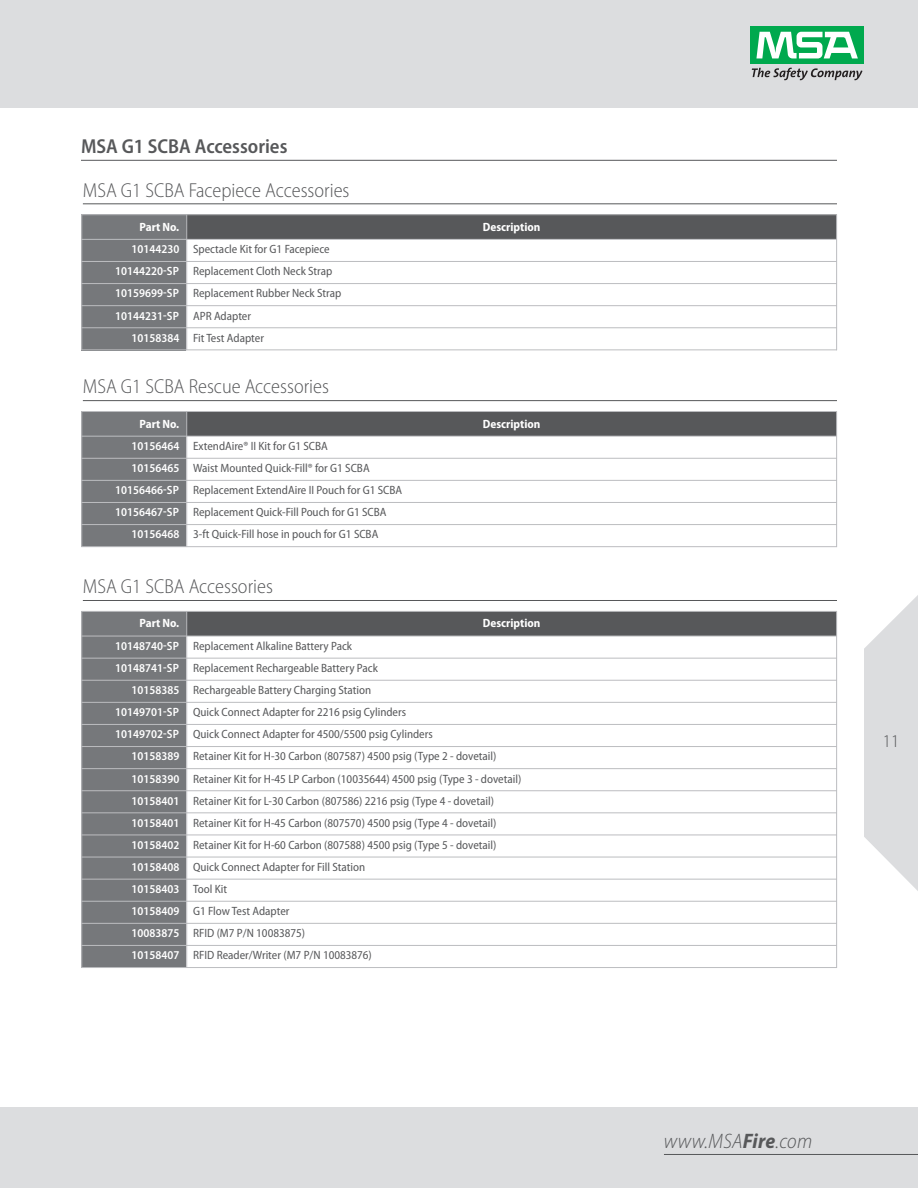
<style>
.page{position:relative;width:918px;height:1188px;background:#fff}
.page>*{position:absolute;margin:0;border:0;box-sizing:border-box;transform-origin:0 0}
.t1{font:italic 300 semi-condensed 21px "Myriad Pro";letter-spacing:.01em;color:#57585a}
.t2{font:300 semi-condensed 20.25px "Myriad Pro";color:#57585a}
.t3{font:600 semi-condensed 20.25px "Myriad Pro";color:#57585a}
.t4{font:300 semi-condensed 18px "Myriad Pro";color:#57585a}
.t5{font:semi-condensed 12px "Myriad Pro";color:#57585a}
.t6{font:700 semi-condensed 12px "Myriad Pro";color:#fff}
.t7{font:600 semi-condensed 12px "Myriad Pro";color:#fff}
.s1{font-weight:600;color:#fff}
.s2{font-weight:400;color:#57585a}
.s3{font-weight:700}
</style>
<div class="page">
<div style="left:1px;top:1107px;width:917px;height:81px;background:#dcdddf"></div>
<div style="left:0;top:0;width:918px;height:108px;background:#dcdddf"></div>
<div style="left:751px;top:26px;width:113px;height:38px;background:#00a94e"></div>
<svg style="left:756px;top:32px;width:102px;height:26px"></svg>
<svg style="left:752px;top:68px;width:111px;height:12px"></svg>
<svg style="left:864px;top:595px;width:54px;height:296px"></svg>
<hr style="left:664px;top:1154px;width:254px;height:1px;background:#57585a">
<hr style="left:0;top:1107px;width:1px;height:81px;background:#dcdddf">
<div style="left:81px;top:214px;width:106px;height:25px;background:#76787b"></div>
<div style="left:187px;top:214px;width:650px;height:25px;background:#57585a"></div>
<div style="left:81px;top:239px;width:106px;height:22px;background:#76787b"></div>
<div style="left:81px;top:261px;width:106px;height:23px;background:#76787b"></div>
<div style="left:81px;top:284px;width:106px;height:22px;background:#76787b"></div>
<div style="left:81px;top:306px;width:106px;height:22px;background:#76787b"></div>
<div style="left:81px;top:328px;width:106px;height:22px;background:#76787b"></div>
<hr style="left:81px;top:214px;width:1px;height:136px;background:#bcbdc0">
<hr style="left:186px;top:214px;width:1px;height:136px;background:#bcbdc0">
<hr style="left:836px;top:214px;width:1px;height:136px;background:#bcbdc0">
<hr style="left:81px;top:214px;width:756px;height:1px;background:#bcbdc0">
<hr style="left:81px;top:239px;width:756px;height:1px;background:#bcbdc0">
<hr style="left:81px;top:261px;width:756px;height:1px;background:#bcbdc0">
<hr style="left:81px;top:283px;width:756px;height:1px;background:#bcbdc0">
<hr style="left:81px;top:305px;width:756px;height:1px;background:#bcbdc0">
<hr style="left:81px;top:327px;width:756px;height:1px;background:#bcbdc0">
<hr style="left:81px;top:349px;width:756px;height:1px;background:#bcbdc0">
<hr style="left:81px;top:160px;width:756px;height:1px;background:#57585a">
<hr style="left:83px;top:203px;width:754px;height:1px;background:#57585a">
<div style="left:81px;top:411px;width:106px;height:25px;background:#76787b"></div>
<div style="left:187px;top:411px;width:650px;height:25px;background:#57585a"></div>
<div style="left:81px;top:436px;width:106px;height:22px;background:#76787b"></div>
<div style="left:81px;top:458px;width:106px;height:22px;background:#76787b"></div>
<div style="left:81px;top:480px;width:106px;height:22px;background:#76787b"></div>
<div style="left:81px;top:502px;width:106px;height:23px;background:#76787b"></div>
<div style="left:81px;top:525px;width:106px;height:22px;background:#76787b"></div>
<hr style="left:81px;top:411px;width:1px;height:136px;background:#bcbdc0">
<hr style="left:186px;top:411px;width:1px;height:136px;background:#bcbdc0">
<hr style="left:836px;top:411px;width:1px;height:136px;background:#bcbdc0">
<hr style="left:81px;top:411px;width:756px;height:1px;background:#bcbdc0">
<hr style="left:81px;top:436px;width:756px;height:1px;background:#bcbdc0">
<hr style="left:81px;top:458px;width:756px;height:1px;background:#bcbdc0">
<hr style="left:81px;top:480px;width:756px;height:1px;background:#bcbdc0">
<hr style="left:81px;top:502px;width:756px;height:1px;background:#bcbdc0">
<hr style="left:81px;top:524px;width:756px;height:1px;background:#bcbdc0">
<hr style="left:81px;top:546px;width:756px;height:1px;background:#bcbdc0">
<hr style="left:83px;top:400px;width:754px;height:1px;background:#57585a">
<div style="left:81px;top:611px;width:106px;height:25px;background:#76787b"></div>
<div style="left:187px;top:611px;width:650px;height:25px;background:#57585a"></div>
<div style="left:81px;top:636px;width:106px;height:22px;background:#76787b"></div>
<div style="left:81px;top:658px;width:106px;height:22px;background:#76787b"></div>
<div style="left:81px;top:680px;width:106px;height:22px;background:#76787b"></div>
<div style="left:81px;top:702px;width:106px;height:22px;background:#76787b"></div>
<div style="left:81px;top:724px;width:106px;height:23px;background:#76787b"></div>
<div style="left:81px;top:747px;width:106px;height:22px;background:#76787b"></div>
<div style="left:81px;top:769px;width:106px;height:22px;background:#76787b"></div>
<div style="left:81px;top:791px;width:106px;height:22px;background:#76787b"></div>
<div style="left:81px;top:813px;width:106px;height:22px;background:#76787b"></div>
<div style="left:81px;top:835px;width:106px;height:22px;background:#76787b"></div>
<div style="left:81px;top:857px;width:106px;height:22px;background:#76787b"></div>
<div style="left:81px;top:879px;width:106px;height:22px;background:#76787b"></div>
<div style="left:81px;top:901px;width:106px;height:22px;background:#76787b"></div>
<div style="left:81px;top:923px;width:106px;height:22px;background:#76787b"></div>
<div style="left:81px;top:945px;width:106px;height:23px;background:#76787b"></div>
<hr style="left:81px;top:611px;width:1px;height:357px;background:#bcbdc0">
<hr style="left:186px;top:611px;width:1px;height:357px;background:#bcbdc0">
<hr style="left:836px;top:611px;width:1px;height:357px;background:#bcbdc0">
<hr style="left:81px;top:611px;width:756px;height:1px;background:#bcbdc0">
<hr style="left:81px;top:636px;width:756px;height:1px;background:#bcbdc0">
<hr style="left:81px;top:658px;width:756px;height:1px;background:#bcbdc0">
<hr style="left:81px;top:680px;width:756px;height:1px;background:#bcbdc0">
<hr style="left:81px;top:702px;width:756px;height:1px;background:#bcbdc0">
<hr style="left:81px;top:724px;width:756px;height:1px;background:#bcbdc0">
<hr style="left:81px;top:746px;width:756px;height:1px;background:#bcbdc0">
<hr style="left:81px;top:768px;width:756px;height:1px;background:#bcbdc0">
<hr style="left:81px;top:790px;width:756px;height:1px;background:#bcbdc0">
<hr style="left:81px;top:812px;width:756px;height:1px;background:#bcbdc0">
<hr style="left:81px;top:835px;width:756px;height:1px;background:#bcbdc0">
<hr style="left:81px;top:857px;width:756px;height:1px;background:#bcbdc0">
<hr style="left:81px;top:879px;width:756px;height:1px;background:#bcbdc0">
<hr style="left:81px;top:901px;width:756px;height:1px;background:#bcbdc0">
<hr style="left:81px;top:923px;width:756px;height:1px;background:#bcbdc0">
<hr style="left:81px;top:945px;width:756px;height:1px;background:#bcbdc0">
<hr style="left:81px;top:967px;width:756px;height:1px;background:#bcbdc0">
<hr style="left:83px;top:600px;width:754px;height:1px;background:#57585a">
<h2 class="t3" style="left:81px;top:139px;width:208px">MSA G1 SCBA Accessories</h2>
<h2 class="t2" style="left:83px;top:182px;width:268px">MSA G1 SCBA Facepiece Accessories</h2>
<p class="t6" style="left:139px;top:222px;width:41px">Part No.</p>
<p class="t6" style="left:483px;top:222px;width:59px">Description</p>
<p class="t5" style="left:132px;top:245px;width:200px"><span class="s1">10144230</span> Spectacle Kit for G1 Facepiece</p>
<p class="t5" style="left:115px;top:267px;width:219px"><span class="s1">10144220-SP</span> Replacement Cloth Neck Strap</p>
<p class="t5" style="left:115px;top:289px;width:228px"><span class="s1">10159699-SP</span> Replacement Rubber Neck Strap</p>
<p class="t7" style="left:115px;top:311px;width:137px">10144231-SP <span class="s2">APR Adapter</span></p>
<p class="t5" style="left:132px;top:333px;width:134px"><span class="s1">10158384</span> Fit Test Adapter</p>
<h2 class="t2" style="left:83px;top:379px;width:248px">MSA G1 SCBA Rescue Accessories</h2>
<p class="t6" style="left:139px;top:419px;width:41px">Part No.</p>
<p class="t6" style="left:483px;top:419px;width:59px">Description</p>
<p class="t5" style="left:132px;top:442px;width:198px"><span class="s1">10156464</span> ExtendAire® II Kit for G1 SCBA</p>
<p class="t5" style="left:132px;top:464px;width:240px"><span class="s1">10156465</span> Waist Mounted Quick-Fill® for G1 SCBA</p>
<p class="t5" style="left:115px;top:486px;width:288px"><span class="s1">10156466-SP</span> Replacement ExtendAire II Pouch for G1 SCBA</p>
<p class="t5" style="left:115px;top:508px;width:273px"><span class="s1">10156467-SP</span> Replacement Quick-Fill Pouch for G1 SCBA</p>
<p class="t5" style="left:132px;top:530px;width:248px"><span class="s1">10156468</span> 3-ft Quick-Fill hose in pouch for G1 SCBA</p>
<h2 class="t2" style="left:83px;top:579px;width:192px">MSA G1 SCBA Accessories</h2>
<p class="t6" style="left:139px;top:619px;width:41px">Part No.</p>
<p class="t6" style="left:483px;top:619px;width:59px">Description</p>
<p class="t5" style="left:115px;top:641px;width:238px"><span class="s1">10148740-SP</span> Replacement Alkaline Battery Pack</p>
<p class="t5" style="left:115px;top:664px;width:264px"><span class="s1">10148741-SP</span> Replacement Rechargeable Battery Pack</p>
<p class="t5" style="left:132px;top:686px;width:241px"><span class="s1">10158385</span> Rechargeable Battery Charging Station</p>
<p class="t5" style="left:115px;top:708px;width:292px"><span class="s1">10149701-SP</span> Quick Connect Adapter for 2216 psig Cylinders</p>
<p class="t5" style="left:115px;top:730px;width:319px"><span class="s1">10149702-SP</span> Quick Connect Adapter for 4500/5500 psig Cylinders</p>
<p class="t5" style="left:132px;top:752px;width:367px"><span class="s1">10158389</span> Retainer Kit for H-30 Carbon (807587) 4500 psig (Type 2 - dovetail)</p>
<p class="t5" style="left:132px;top:774px;width:391px"><span class="s1">10158390</span> Retainer Kit for H-45 LP Carbon (10035644) 4500 psig (Type 3 - dovetail)</p>
<p class="t5" style="left:132px;top:796px;width:364px"><span class="s1">10158401</span> Retainer Kit for L-30 Carbon (807586) 2216 psig (Type 4 - dovetail)</p>
<p class="t5" style="left:132px;top:818px;width:367px"><span class="s1">10158401</span> Retainer Kit for H-45 Carbon (807570) 4500 psig (Type 4 - dovetail)</p>
<p class="t5" style="left:132px;top:840px;width:367px"><span class="s1">10158402</span> Retainer Kit for H-60 Carbon (807588) 4500 psig (Type 5 - dovetail)</p>
<p class="t5" style="left:132px;top:862px;width:235px"><span class="s1">10158408</span> Quick Connect Adapter for Fill Station</p>
<p class="t7" style="left:132px;top:885px;width:97px">10158403 <span class="s2">Tool Kit</span></p>
<p class="t5" style="left:132px;top:907px;width:160px"><span class="s1">10158409</span> G1 Flow Test Adapter</p>
<p class="t5" style="left:132px;top:929px;width:175px"><span class="s1">10083875</span> RFID (M7 P/N 10083875)</p>
<p class="t5" style="left:132px;top:951px;width:242px"><span class="s1">10158407</span> RFID Reader/Writer (M7 P/N 10083876)</p>
<h3 class="t4" style="left:883px;top:734px;width:18px">11</h3>
<h1 class="t1" style="left:664px;top:1133px;width:150px">www.MSA<span class="s3">Fire</span>.com</h1>
</div>
